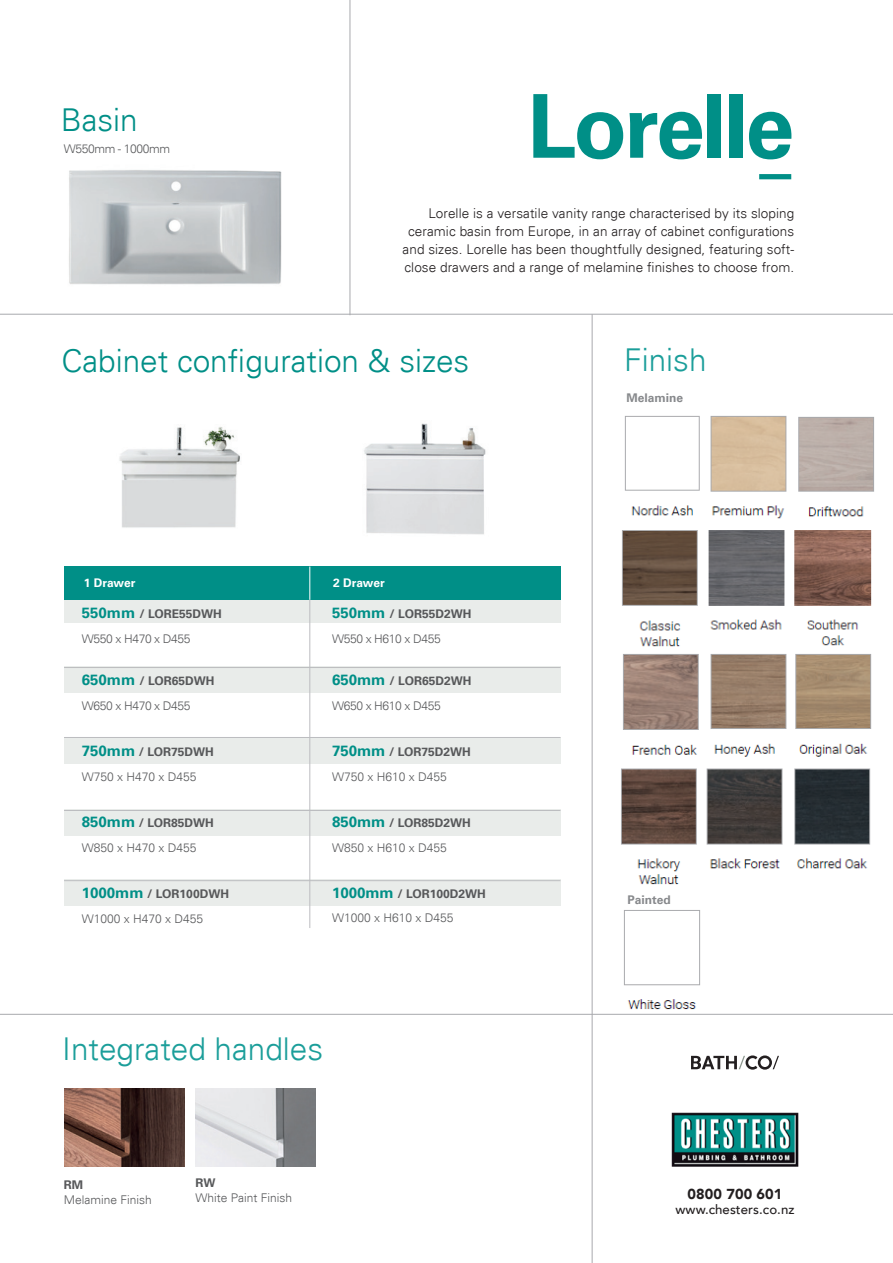
<style>
.page{position:relative;width:893px;height:1263px;background:#fff}
.page>*{position:absolute;margin:0;border:0;box-sizing:border-box;transform-origin:0 0}
.t1{font:700 88.05px "Univers";letter-spacing:-.03em;color:#008f87}
.t2{font:300 31.5px "Univers";color:#008f87}
.t3{font:300 31.5px "Univers";color:#1b9e9a}
.t4{font:900 14.4px "Avenir";letter-spacing:.005em;color:#231f20}
.t5{font:300 13.5px/18px "Univers";letter-spacing:.005em;color:#231f20;text-align:right}
.t6{font:500 13.2px "Avenir";letter-spacing:.005em;color:#231f20}
.t7{font:300 12px/25px "Univers";color:#57585a}
.t8{font:300 12px/25px "Univers";letter-spacing:-.03em;color:#57585a}
.t9{font:700 12px "Univers";color:#87898c}
.t10{font:700 12px "Univers";color:#fff}
.t11{font:700 12px "Univers";color:#57585a}
.s1{font-weight:700;font-size:15px;color:#008f87}
.s2{font-weight:700}
</style>
<div class="page">
<img style="left:69px;top:170px;width:213px;height:115px">
<div style="left:64px;top:667px;width:496px;height:26px;background:#e9ecea"></div>
<div style="left:64px;top:737px;width:496px;height:26px;background:#e9ecea"></div>
<div style="left:64px;top:809px;width:496px;height:26px;background:#e9ecea"></div>
<div style="left:64px;top:879px;width:496px;height:27px;background:#e9ecea"></div>
<hr style="left:64px;top:667px;width:496px;height:1px;background:#bcbdc0">
<hr style="left:64px;top:737px;width:496px;height:1px;background:#bcbdc0">
<hr style="left:64px;top:810px;width:496px;height:1px;background:#bcbdc0">
<hr style="left:64px;top:880px;width:496px;height:1px;background:#bcbdc0">
<div style="left:64px;top:596px;width:496px;height:26px;background:#e9ecea"></div>
<div style="left:759px;top:174px;width:32px;height:5px;background:#008f87"></div>
<div style="left:64px;top:566px;width:496px;height:34px;background:#008f87"></div>
<img style="left:119px;top:427px;width:121px;height:101px">
<img style="left:364px;top:423px;width:122px;height:112px">
<svg style="left:691px;top:1055px;width:88px;height:15px"></svg>
<img style="left:671px;top:1112px;width:128px;height:55px">
<hr style="left:310px;top:600px;width:1px;height:328px;background:#bcbdc0">
<hr style="left:310px;top:566px;width:1px;height:34px;background:#fff">
<img style="left:65px;top:1089px;width:120px;height:78px">
<img style="left:195px;top:1089px;width:121px;height:78px">
<hr style="left:0;top:314px;width:893px;height:1px;background:#a8a9ad">
<hr style="left:0;top:1014px;width:893px;height:1px;background:#a8a9ad">
<hr style="left:592px;top:314px;width:1px;height:949px;background:#a8a9ad">
<hr style="left:350px;top:0;width:1px;height:315px;background:#a8a9ad">
<img style="left:622px;top:416px;width:252px;height:231px">
<img style="left:621px;top:654px;width:251px;height:231px">
<img style="left:624px;top:910px;width:77px;height:100px">
<h2 class="t2" style="left:61px;top:101px;width:79px">Basin</h2>
<p class="t8" style="left:64px;top:136px;width:108px">W550mm - 1000mm</p>
<h1 class="t1" style="left:527px;top:74px;width:268px">Lorelle</h1>
<p class="t5" style="left:403px;top:204px;width:393px">Lorelle is a versatile vanity range characterised by its sloping ceramic basin from Europe, in an array of cabinet configurations and sizes. Lorelle has been thoughtfully designed, featuring soft&shy;close drawers and a range of melamine finishes to choose from.</p>
<h2 class="t2" style="left:61px;top:342px;width:409px">Cabinet configuration &amp; sizes</h2>
<p class="t10" style="left:84px;top:576px;width:53px">1 Drawer</p>
<p class="t10" style="left:333px;top:576px;width:53px">2 Drawer</p>
<p class="t8" style="left:82px;top:601px;width:141px"><span class="s1">550mm</span> <span class="s2">/ LORE55DWH<br></span>W550 x H470 x D455</p>
<p class="t8" style="left:82px;top:668px;width:134px"><span class="s1">650mm</span> <span class="s2">/ LOR65DWH<br></span>W650 x H470 x D455</p>
<p class="t7" style="left:82px;top:739px;width:134px"><span class="s1">750mm</span> <span class="s2">/ LOR75DWH<br></span>W750 x H470 x D455</p>
<p class="t7" style="left:82px;top:810px;width:134px"><span class="s1">850mm</span> <span class="s2">/ LOR85DWH<br></span>W850 x H470 x D455</p>
<p class="t7" style="left:82px;top:882px;width:149px"><span class="s1">1000mm</span> <span class="s2">/ LOR100DWH<br></span>W1000 x H470 x D455</p>
<p class="t8" style="left:332px;top:601px;width:141px"><span class="s1">550mm</span> <span class="s2">/ LOR55D2WH<br></span>W550 x H610 x D455</p>
<p class="t8" style="left:332px;top:668px;width:141px"><span class="s1">650mm</span> <span class="s2">/ LOR65D2WH<br></span>W650 x H610 x D455</p>
<p class="t7" style="left:332px;top:739px;width:140px"><span class="s1">750mm</span> <span class="s2">/ LOR75D2WH<br></span>W750 x H610 x D455</p>
<p class="t7" style="left:332px;top:810px;width:140px"><span class="s1">850mm</span> <span class="s2">/ LOR85D2WH<br></span>W850 x H610 x D455</p>
<p class="t7" style="left:332px;top:882px;width:155px;line-height:23.5px"><span class="s1">1000mm</span> <span class="s2">/ LOR100D2WH<br></span>W1000 x H610 x D455</p>
<h2 class="t3" style="left:62px;top:1030px;width:262px">Integrated handles</h2>
<p class="t11" style="left:64px;top:1177px;width:21px">RM</p>
<p class="t7" style="left:64px;top:1187px;width:90px">Melamine Finish</p>
<p class="t11" style="left:196px;top:1176px;width:22px">RW</p>
<p class="t7" style="left:196px;top:1185px;width:98px">White Paint Finish</p>
<h2 class="t3" style="left:624px;top:341px;width:84px">Finish</h2>
<p class="t9" style="left:627px;top:391px;width:58px">Melamine</p>
<p class="t9" style="left:627px;top:893px;width:45px">Painted</p>
<p class="t4" style="left:688px;top:1181px;width:96px">0800 700 601</p>
<p class="t6" style="left:675px;top:1198px;width:121px">www.chesters.co.nz</p>
</div>
